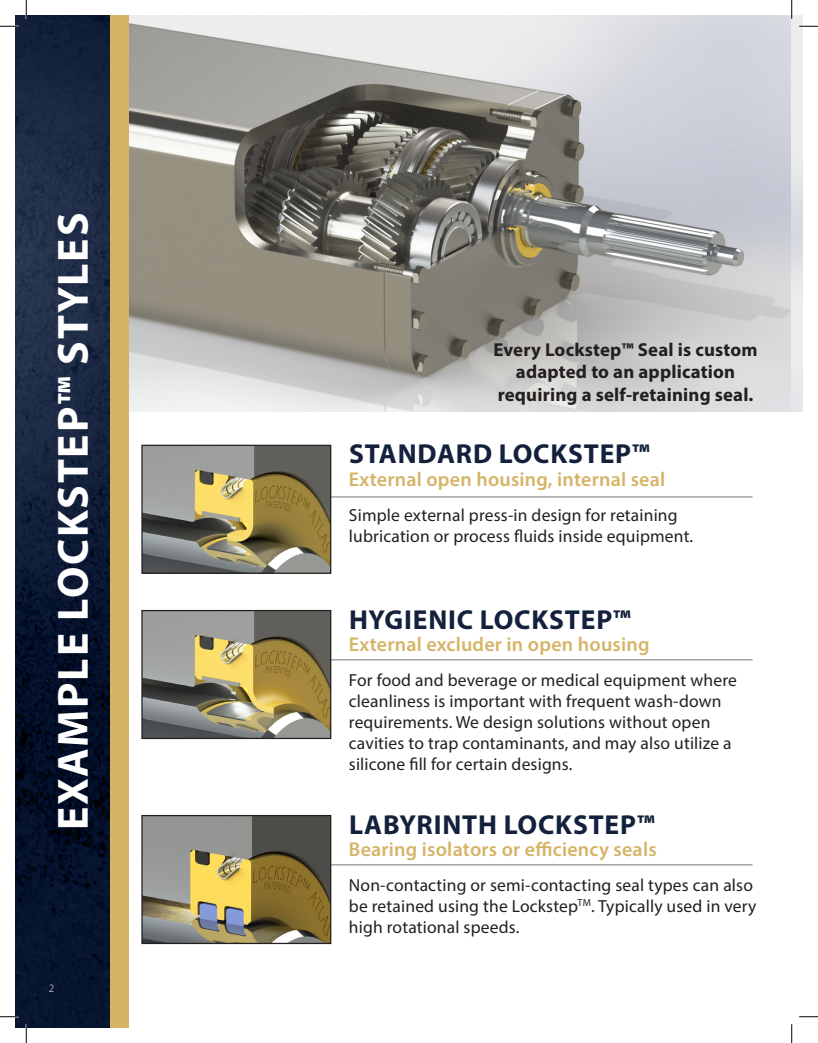
<style>
.page{position:relative;width:818px;height:1043px;background:#fff}
.page>*{position:absolute;margin:0;border:0;box-sizing:border-box;transform-origin:0 0}
.t1{font:700 43.75px "Myriad Pro";letter-spacing:.04em;color:#fff}
.t2{font:700 27.5px "Myriad Pro";letter-spacing:.03em;color:#14213d}
.t3{font:600 20px "Myriad Pro";letter-spacing:.01em;color:#d6b467}
.t4{font:700 18.75px/22.5px "Myriad Pro";letter-spacing:.01em;color:#231f20;text-align:center}
.t5{font:17.5px/21px "Myriad Pro";letter-spacing:.01em;color:#231f20}
.t6{font:300 11.25px "Myriad Pro";color:#fff}
</style>
<div class="page">
<hr style="left:330px;top:496px;width:422px;height:1px;background:#757780">
<img style="left:129px;top:15px;width:673px;height:396px">
<img style="left:143px;top:446px;width:186px;height:126px">
<div style="left:141px;top:444px;width:190px;height:130px;border:1px solid #231f20"></div>
<hr style="left:330px;top:659px;width:422px;height:1px;background:#757780">
<img style="left:143px;top:612px;width:186px;height:125px">
<div style="left:141px;top:610px;width:190px;height:129px;border:1px solid #231f20"></div>
<hr style="left:330px;top:864px;width:422px;height:1px;background:#757780">
<img style="left:143px;top:817px;width:186px;height:125px">
<div style="left:141px;top:815px;width:190px;height:129px;border:1px solid #231f20"></div>
<div style="left:111px;top:15px;width:18px;height:1013px;background:#d6b467"></div>
<svg style="left:15px;top:15px;width:94px;height:1013px;background:#101d38"></svg>
<svg style="left:0;top:25px;width:19px;height:2px"></svg>
<svg style="left:799px;top:25px;width:19px;height:2px"></svg>
<svg style="left:0;top:1015px;width:19px;height:2px"></svg>
<svg style="left:799px;top:1016px;width:19px;height:1px"></svg>
<svg style="left:25px;top:0;width:2px;height:19px"></svg>
<svg style="left:25px;top:1024px;width:2px;height:18px"></svg>
<svg style="left:790px;top:0;width:2px;height:19px"></svg>
<svg style="left:791px;top:1024px;width:1px;height:18px"></svg>
<p class="t1" style="left:45px;top:830px;width:619px;rotate:-90deg">EXAMPLE LOCKSTEP™ STYLES</p>
<p class="t6" style="left:49px;top:981px;width:7px">2</p>
<p class="t4" style="left:493px;top:338px;width:266px">Every Lockstep™ Seal is custom adapted to an application requiring a self-retaining seal.</p>
<p class="t2" style="left:349px;top:436px;width:302px">STANDARD LOCKSTEP™</p>
<p class="t3" style="left:349px;top:466px;width:318px">External open housing, internal seal</p>
<p class="t5" style="left:349px;top:504px;width:346px">Simple external press-in design for retaining lubrication or process fluids inside equipment.</p>
<p class="t2" style="left:349px;top:601px;width:283px">HYGIENIC LOCKSTEP™</p>
<p class="t3" style="left:349px;top:631px;width:302px">External excluder in open housing</p>
<p class="t5" style="left:349px;top:669px;width:389px">For food and beverage or medical equipment where cleanliness is important with frequent wash-down requirements. We design solutions without open cavities to trap contaminants, and may also utilize a silicone fill for certain designs.</p>
<p class="t2" style="left:349px;top:806px;width:307px">LABYRINTH LOCKSTEP™</p>
<p class="t3" style="left:349px;top:836px;width:309px">Bearing isolators or efficiency seals</p>
<p class="t5" style="left:349px;top:874px;width:409px">Non-contacting or semi-contacting seal types can also be retained using the Lockstep<sup>TM</sup>. Typically used in very high rotational speeds.</p>
</div>
